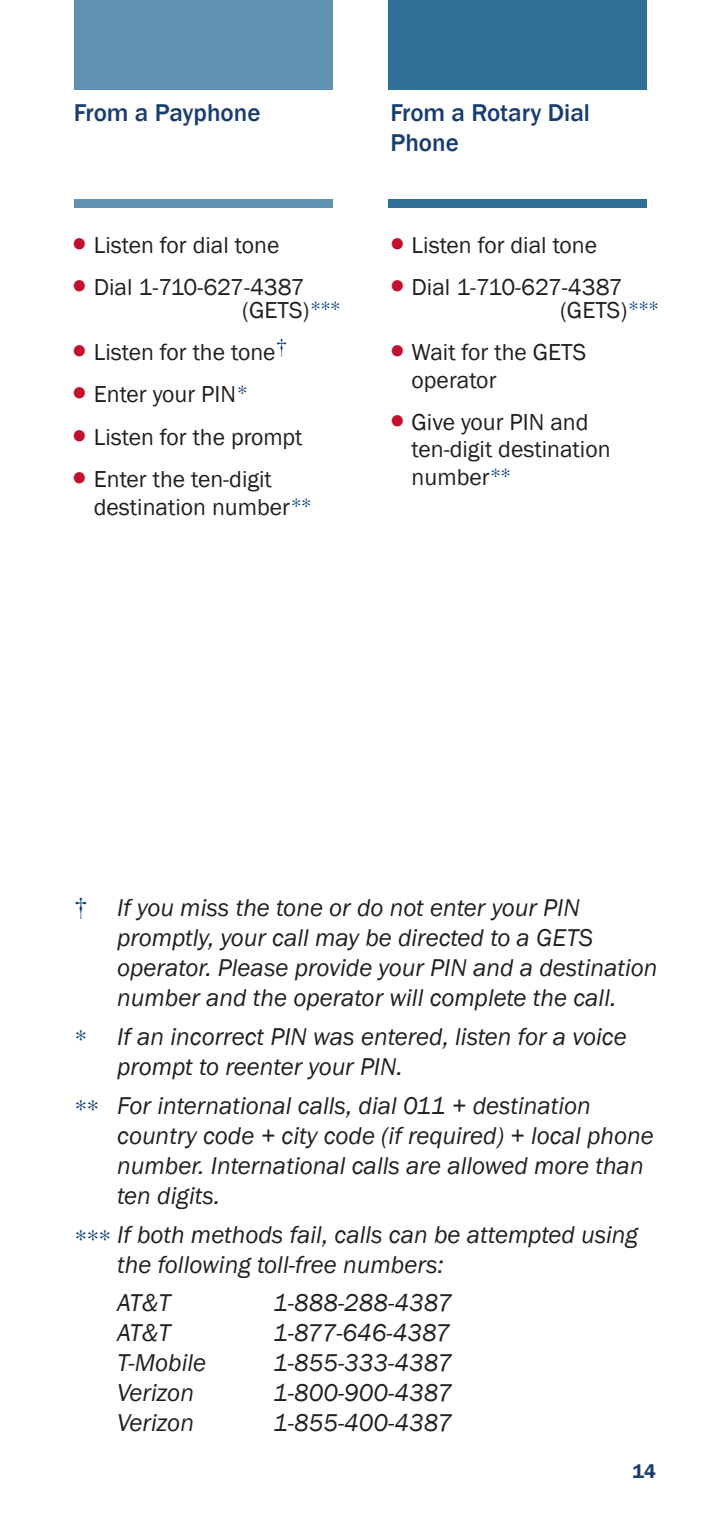
<style>
.page{position:relative;width:720px;height:1530px;background:#fff}
.page>*{position:absolute;margin:0;border:0;box-sizing:border-box;transform-origin:0 0}
.Footnotes_Symbols{font:30px "Berkeley";color:#013775}
.Footnotes_Text{font:italic 25px/30px "Franklin Gothic";color:#231f20}
.t1{font:500 25px/30px "Franklin Gothic";color:#183d72}
.t2{font:23.75px/27.5px "Franklin Gothic";color:#231f20}
.Page_Numbers_-_Right{font:600 20px "Franklin Gothic";color:#1c3c72}
.s1{font-family:"Minion Pro";font-size:42.5px;color:#c3102f}
.s2{font-family:"Berkeley";font-size:25px;color:#013775}
</style>
<div class="page">
<div style="left:74px;top:0;width:258px;height:90px;background:#6091b4"></div>
<div style="left:74px;top:200px;width:258px;height:8px;background:#6091b4"></div>
<div style="left:388px;top:0;width:259px;height:90px;background:#307095"></div>
<div style="left:388px;top:200px;width:259px;height:8px;background:#307095"></div>
<p class="t1" style="left:74px;top:97px;width:188px">From a Payphone</p>
<p class="t2" style="left:71px;top:232px;width:210px"><span class="s1">•</span> Listen for dial tone</p>
<p class="t2" style="left:242px;top:277px;width:101px;line-height:22.5px;text-indent:-171px"><span class="s1">•</span> Dial 1-710-627-4387 (GETS)<span class="s2">***</span></p>
<p class="t2" style="left:71px;top:339px;width:218px"><span class="s1">•</span> Listen for the tone<sup>†</sup></p>
<p class="t2" style="left:71px;top:381px;width:179px"><span class="s1">•</span> Enter your PIN<span class="s2">*</span></p>
<p class="t2" style="left:71px;top:424px;width:233px"><span class="s1">•</span> Listen for the prompt</p>
<p class="t2" style="left:94px;top:466px;width:220px;text-indent:-22px"><span class="s1">•</span> Enter the ten-digit destination number<span class="s2">**</span></p>
<p class="t1" style="left:390px;top:97px;width:201px">From a Rotary Dial<br>Phone</p>
<p class="t2" style="left:389px;top:232px;width:210px"><span class="s1">•</span> Listen for dial tone</p>
<p class="t2" style="left:560px;top:277px;width:101px;line-height:22.5px;text-indent:-171px"><span class="s1">•</span> Dial 1-710-627-4387 (GETS)<span class="s2">***</span></p>
<p class="t2" style="left:412px;top:339px;width:176px;text-indent:-22px"><span class="s1">•</span> Wait for the GETS operator</p>
<p class="t2" style="left:412px;top:409px;width:201px;text-indent:-22px"><span class="s1">•</span> Give your PIN and ten-digit destination number<span class="s2">**</span></p>
<p class="Footnotes_Symbols" style="left:73px;top:892px;width:16px">†</p>
<p class="Footnotes_Text" style="left:117px;top:893px;width:542px">If you miss the tone or do not enter your PIN promptly, your call may be directed to a GETS operator. Please provide your PIN and a destination number and the operator will complete the call.</p>
<p class="Footnotes_Symbols" style="left:73px;top:1025px;width:16px">*</p>
<p class="Footnotes_Text" style="left:117px;top:1022px;width:511px">If an incorrect PIN was entered, listen for a voice prompt to reenter your PIN.</p>
<p class="Footnotes_Symbols" style="left:73px;top:1095px;width:28px">**</p>
<p class="Footnotes_Text" style="left:117px;top:1091px;width:538px">For international calls, dial 011 + destination country code + city code (if required) + local phone number. International calls are allowed more than ten digits.</p>
<p class="Footnotes_Symbols" style="left:73px;top:1225px;width:40px">***</p>
<p class="Footnotes_Text" style="left:117px;top:1220px;width:523px">If both methods fail, calls can be attempted using the following toll-free numbers:</p>
<p class="Footnotes_Text" style="left:117px;top:1288px;width:55px">AT&amp;T</p>
<p class="Footnotes_Text" style="left:273px;top:1288px;width:180px">1-888-288-4387</p>
<p class="Footnotes_Text" style="left:117px;top:1318px;width:55px">AT&amp;T</p>
<p class="Footnotes_Text" style="left:273px;top:1318px;width:179px">1-877-646-4387</p>
<p class="Footnotes_Text" style="left:117px;top:1348px;width:90px">T-Mobile</p>
<p class="Footnotes_Text" style="left:273px;top:1348px;width:180px">1-855-333-4387</p>
<p class="Footnotes_Text" style="left:117px;top:1378px;width:78px">Verizon</p>
<p class="Footnotes_Text" style="left:273px;top:1378px;width:180px">1-800-900-4387</p>
<p class="Footnotes_Text" style="left:117px;top:1408px;width:78px">Verizon</p>
<p class="Footnotes_Text" style="left:273px;top:1408px;width:180px">1-855-400-4387</p>
<p class="Page_Numbers_-_Right" style="left:632px;top:1459px;width:25px">14</p>
</div>
